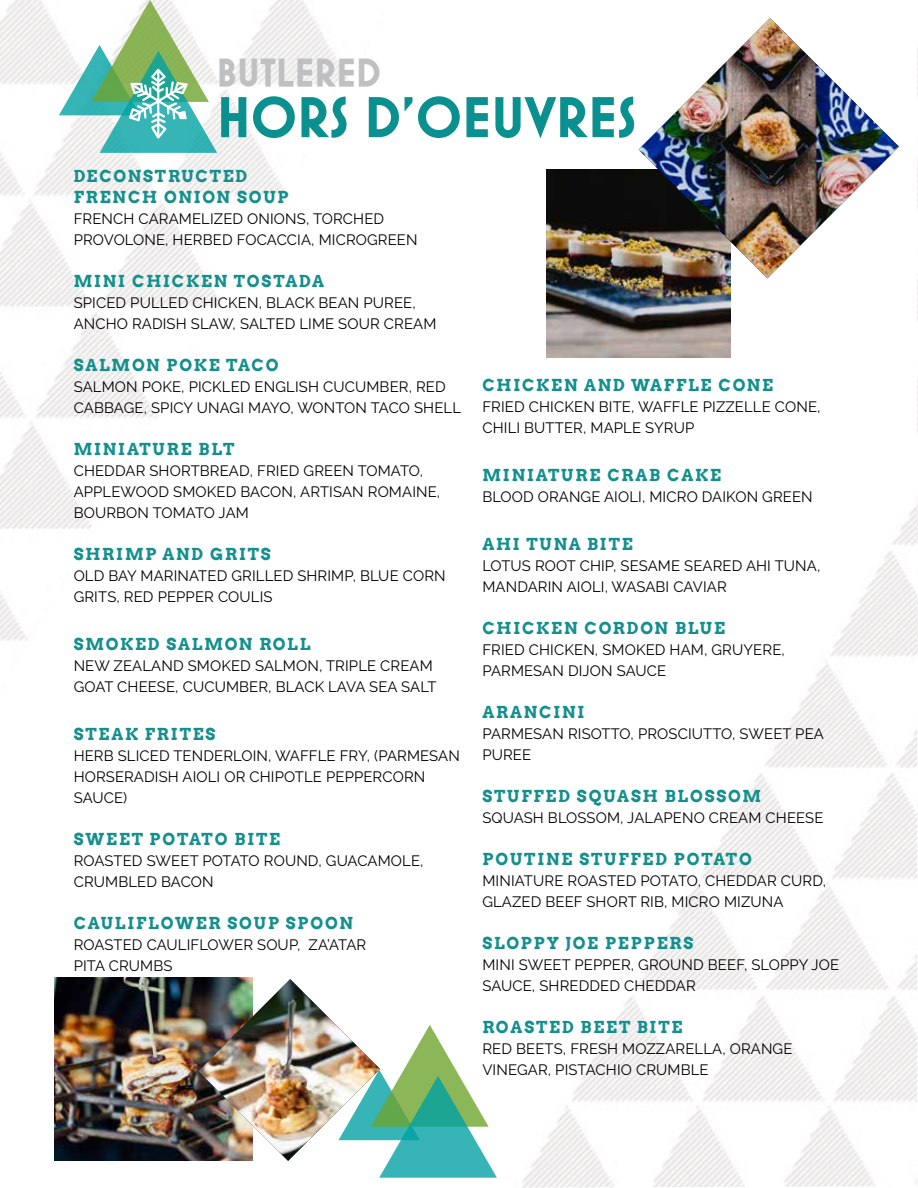
<style>
.page{position:relative;width:918px;height:1188px;background:#fff}
.page>*{position:absolute;margin:0;border:0;box-sizing:border-box;transform-origin:0 0}
.t1{font:700 58.5px "Mostra One";color:#0a908e}
.t2{font:700 39.9px "Mostra One";color:#bec0c2}
.t3{font:700 16.5px/21px "Arvo";letter-spacing:.11em;color:#138f8d}
.t4{font:15px/21px "Raleway";letter-spacing:.01em;color:#000}
</style>
<div class="page">
<img style="left:0;top:0;width:350px;height:641px">
<img style="left:522px;top:506px;width:395px;height:682px">
<img style="left:547px;top:169px;width:183px;height:188px">
<img style="left:639px;top:18px;width:260px;height:260px">
<img style="left:54px;top:978px;width:199px;height:183px">
<svg style="left:59px;top:0;width:158px;height:153px"></svg>
<svg style="left:379px;top:1025px;width:118px;height:153px"></svg>
<img style="left:198px;top:979px;width:182px;height:182px">
<img style="left:917px;top:48px;width:1px;height:607px">
<h2 class="t2" style="left:217px;top:49px;width:166px">BUTLERED</h2>
<h1 class="t1" style="left:217px;top:83px;width:422px">HORS D’OEUVRES</h1>
<p class="t3" style="left:74px;top:166px;width:217px">DECONSTRUCTED<br>FRENCH ONION SOUP</p>
<p class="t4" style="left:74px;top:209px;width:345px">FRENCH CARAMELIZED ONIONS, TORCHED<br>PROVOLONE, HERBED FOCACCIA, MICROGREEN</p>
<p class="t3" style="left:74px;top:271px;width:252px">MINI CHICKEN TOSTADA</p>
<p class="t4" style="left:74px;top:293px;width:364px">SPICED PULLED CHICKEN, BLACK BEAN PUREE,<br>ANCHO RADISH SLAW, SALTED LIME SOUR CREAM</p>
<p class="t3" style="left:74px;top:355px;width:206px">SALMON POKE TACO</p>
<p class="t4" style="left:74px;top:377px;width:389px">SALMON POKE, PICKLED ENGLISH CUCUMBER, RED<br>CABBAGE, SPICY UNAGI MAYO, WONTON TACO SHELL</p>
<p class="t3" style="left:74px;top:439px;width:162px">MINIATURE BLT</p>
<p class="t4" style="left:74px;top:461px;width:368px">CHEDDAR SHORTBREAD, FRIED GREEN TOMATO,<br>APPLEWOOD SMOKED BACON, ARTISAN ROMAINE,<br>BOURBON TOMATO JAM</p>
<p class="t3" style="left:74px;top:544px;width:199px">SHRIMP AND GRITS</p>
<p class="t4" style="left:74px;top:566px;width:373px">OLD BAY MARINATED GRILLED SHRIMP, BLUE CORN<br>GRITS, RED PEPPER COULIS</p>
<p class="t3" style="left:74px;top:634px;width:238px">SMOKED SALMON ROLL</p>
<p class="t4" style="left:74px;top:656px;width:364px">NEW ZEALAND SMOKED SALMON, TRIPLE CREAM<br>GOAT CHEESE, CUCUMBER, BLACK LAVA SEA SALT</p>
<p class="t3" style="left:74px;top:724px;width:143px">STEAK FRITES</p>
<p class="t4" style="left:74px;top:746px;width:388px">HERB SLICED TENDERLOIN, WAFFLE FRY, (PARMESAN<br>HORSERADISH AIOLI OR CHIPOTLE PEPPERCORN<br>SAUCE)</p>
<p class="t3" style="left:74px;top:829px;width:208px">SWEET POTATO BITE</p>
<p class="t4" style="left:74px;top:851px;width:351px">ROASTED SWEET POTATO ROUND, GUACAMOLE,<br>CRUMBLED BACON</p>
<p class="t3" style="left:74px;top:913px;width:281px">CAULIFLOWER SOUP SPOON</p>
<p class="t4" style="left:74px;top:935px;width:294px">ROASTED CAULIFLOWER SOUP, ZA’ATAR<br>PITA CRUMBS</p>
<p class="t3" style="left:482px;top:375px;width:292px">CHICKEN AND WAFFLE CONE</p>
<p class="t4" style="left:482px;top:397px;width:340px">FRIED CHICKEN BITE, WAFFLE PIZZELLE CONE,<br>CHILI BUTTER, MAPLE SYRUP</p>
<p class="t3" style="left:482px;top:465px;width:240px">MINIATURE CRAB CAKE</p>
<p class="t4" style="left:482px;top:487px;width:332px">BLOOD ORANGE AIOLI, MICRO DAIKON GREEN</p>
<p class="t3" style="left:482px;top:534px;width:152px">AHI TUNA BITE</p>
<p class="t4" style="left:482px;top:556px;width:339px">LOTUS ROOT CHIP, SESAME SEARED AHI TUNA,<br>MANDARIN AIOLI, WASABI CAVIAR</p>
<p class="t3" style="left:482px;top:618px;width:244px">CHICKEN CORDON BLUE</p>
<p class="t4" style="left:482px;top:640px;width:304px">FRIED CHICKEN, SMOKED HAM, GRUYERE,<br>PARMESAN DIJON SAUCE</p>
<p class="t3" style="left:482px;top:702px;width:104px">ARANCINI</p>
<p class="t4" style="left:482px;top:724px;width:343px">PARMESAN RISOTTO, PROSCIUTTO, SWEET PEA<br>PUREE</p>
<p class="t3" style="left:482px;top:786px;width:280px">STUFFED SQUASH BLOSSOM</p>
<p class="t4" style="left:482px;top:808px;width:343px">SQUASH BLOSSOM, JALAPENO CREAM CHEESE</p>
<p class="t3" style="left:482px;top:849px;width:271px">POUTINE STUFFED POTATO</p>
<p class="t4" style="left:482px;top:871px;width:345px">MINIATURE ROASTED POTATO, CHEDDAR CURD,<br>GLAZED BEEF SHORT RIB, MICRO MIZUNA</p>
<p class="t3" style="left:482px;top:933px;width:213px">SLOPPY JOE PEPPERS</p>
<p class="t4" style="left:482px;top:955px;width:358px">MINI SWEET PEPPER, GROUND BEEF, SLOPPY JOE<br>SAUCE, SHREDDED CHEDDAR</p>
<p class="t3" style="left:482px;top:1017px;width:202px">ROASTED BEET BITE</p>
<p class="t4" style="left:482px;top:1039px;width:312px">RED BEETS, FRESH MOZZARELLA, ORANGE<br>VINEGAR, PISTACHIO CRUMBLE</p>
</div>
